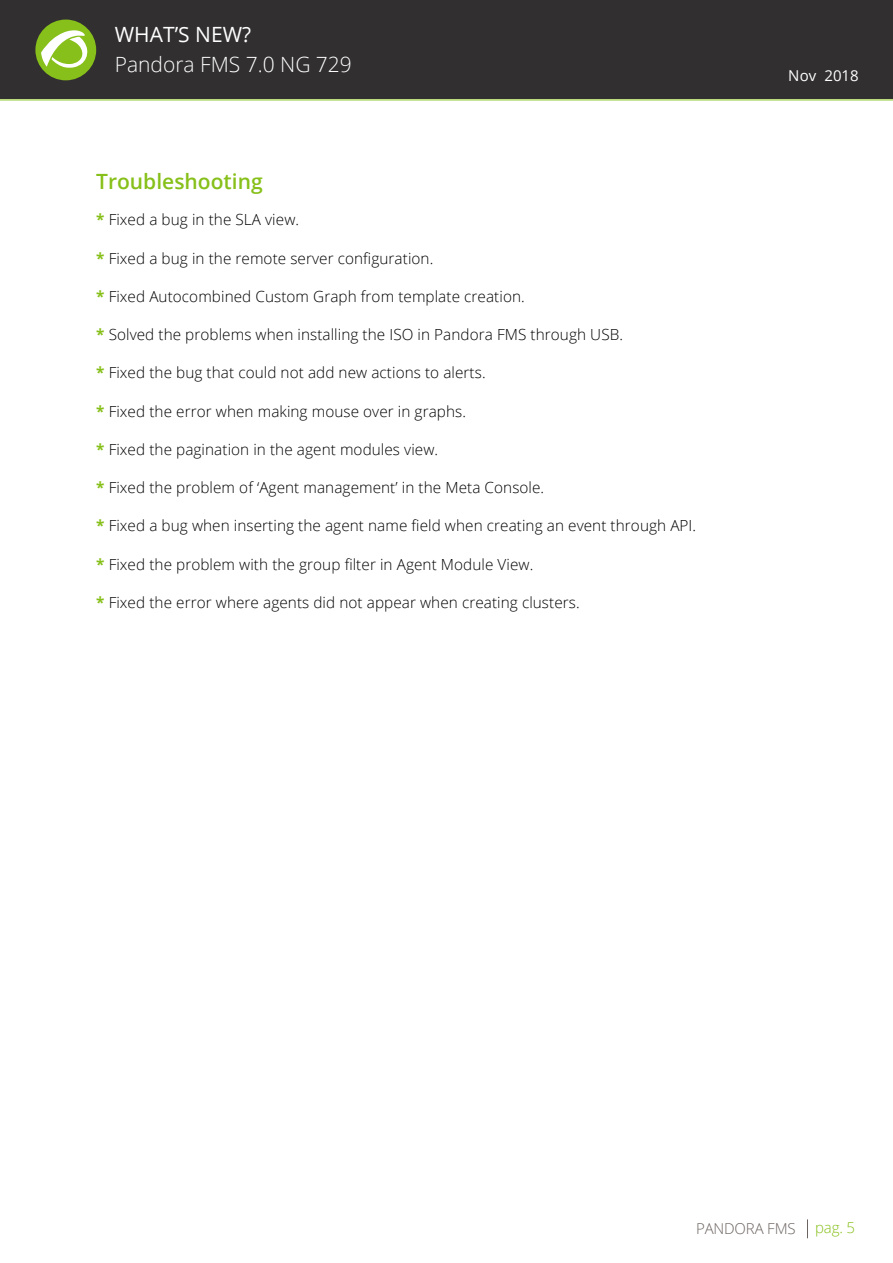
<style>
.page{position:relative;width:893px;height:1263px;background:#fff}
.page>*{position:absolute;margin:0;border:0;box-sizing:border-box;transform-origin:0 0}
.t1{font:300 21px "Open Sans";color:#fff}
.t2{font:600 21px "Open Sans";color:#87c01a}
.t3{font:21px "Open Sans";color:#fff}
.t4{font:300 15.3px "Open Sans";letter-spacing:.005em;color:#000}
.t5{font:300 15px "Open Sans";letter-spacing:-.01em;color:#6b6360}
.t6{font:15px "Open Sans";letter-spacing:.005em;color:#fff}
.t7{font:300 15px "Open Sans";color:#87c01a}
.s1{font-weight:700;color:#87c01a}
</style>
<div class="page">
<div style="left:0;top:0;width:893px;height:99px;background:#312f30"></div>
<svg style="left:807px;top:1219px;width:1px;height:19px"></svg>
<div style="left:35px;top:20px;width:61px;height:60px;background:#87c01a;border-radius:50%"></div>
<svg style="left:41px;top:30px;width:47px;height:38px"></svg>
<hr style="left:0;top:100px;width:893px;height:1px;background:#87c01a">
<h1 class="t3" style="left:115px;top:20px;width:138px">WHAT’S NEW?</h1>
<h1 class="t1" style="left:115px;top:50px;width:239px">Pandora FMS 7.0 NG 729</h1>
<p class="t2" style="left:96px;top:167px;width:168px">Troubleshooting</p>
<p class="t4" style="left:96px;top:209px;width:204px"><span class="s1">*</span> Fixed a bug in the SLA view.</p>
<p class="t4" style="left:96px;top:248px;width:339px"><span class="s1">*</span> Fixed a bug in the remote server configuration.</p>
<p class="t4" style="left:96px;top:286px;width:430px"><span class="s1">*</span> Fixed Autocombined Custom Graph from template creation.</p>
<p class="t4" style="left:96px;top:324px;width:528px"><span class="s1">*</span> Solved the problems when installing the ISO in Pandora FMS through USB.</p>
<p class="t4" style="left:96px;top:362px;width:391px"><span class="s1">*</span> Fixed the bug that could not add new actions to alerts.</p>
<p class="t4" style="left:96px;top:401px;width:371px"><span class="s1">*</span> Fixed the error when making mouse over in graphs.</p>
<p class="t4" style="left:96px;top:439px;width:343px"><span class="s1">*</span> Fixed the pagination in the agent modules view.</p>
<p class="t4" style="left:96px;top:477px;width:449px"><span class="s1">*</span> Fixed the problem of ‘Agent management’ in the Meta Console.</p>
<p class="t4" style="left:96px;top:515px;width:601px"><span class="s1">*</span> Fixed a bug when inserting the agent name field when creating an event through API.</p>
<p class="t4" style="left:96px;top:554px;width:439px"><span class="s1">*</span> Fixed the problem with the group filter in Agent Module View.</p>
<p class="t4" style="left:96px;top:592px;width:485px"><span class="s1">*</span> Fixed the error where agents did not appear when creating clusters.</p>
<p class="t6" style="left:788px;top:65px;width:72px">Nov 2018</p>
<p class="t5" style="left:696px;top:1218px;width:101px">PANDORA FMS</p>
<p class="t7" style="left:815px;top:1217px;width:42px">pag. 5</p>
</div>
